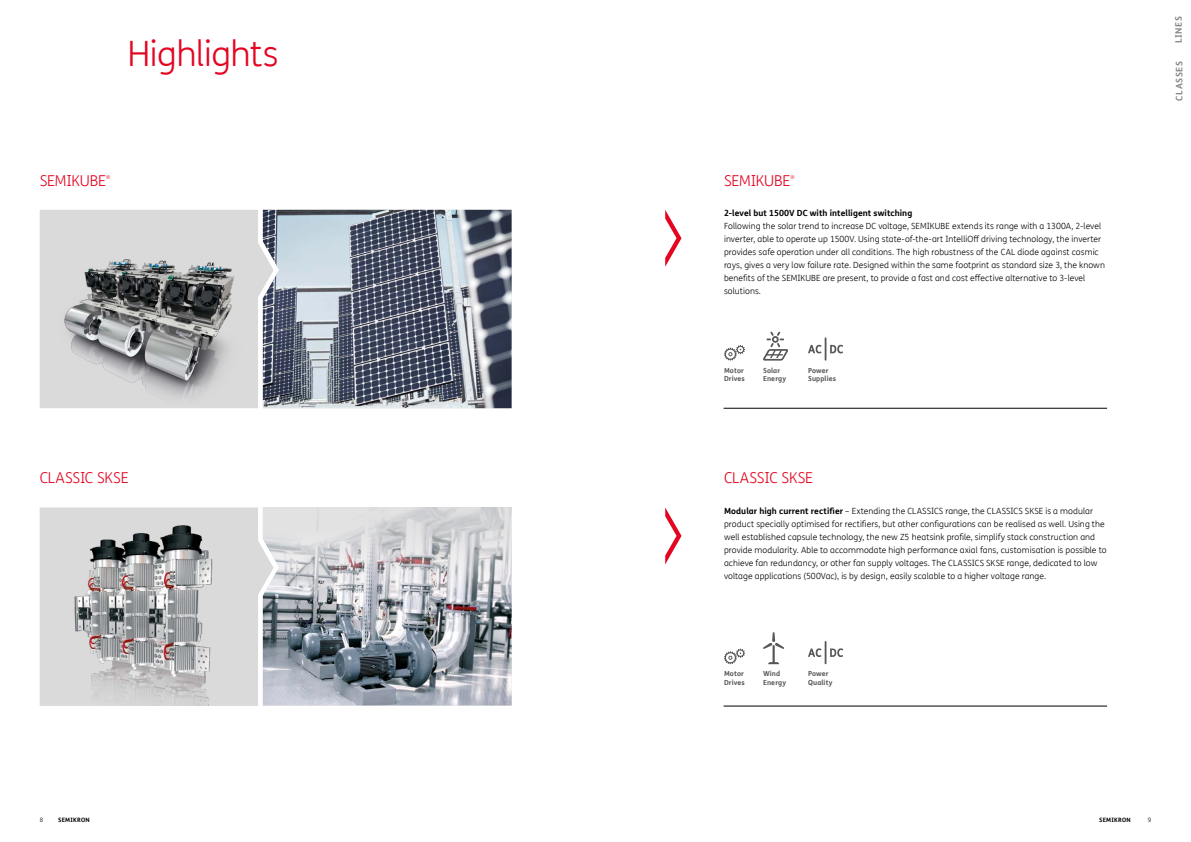
<style>
.page{position:relative;width:1191px;height:842px;background:#fff}
.page>*{position:absolute;margin:0;border:0;box-sizing:border-box;transform-origin:0 0}
.t1{font:300 35px "FS Me Pro";letter-spacing:-.015em;color:#e40521}
.t2{font:300 15px "FS Me Pro";letter-spacing:-.015em;color:#e40521}
.t3{font:700 9px "FS Me Pro";letter-spacing:.065em;color:#878787}
.t4{font:300 8.5px/13px "FS Me Pro";letter-spacing:.01em;color:#000}
.t5{font:700 8.5px "FS Me Pro";letter-spacing:.01em;color:#000}
.t6{font:700 7px "FS Me Pro";letter-spacing:.015em;color:#575756}
.t7{font:700 6px "FS Me Pro";letter-spacing:.04em;color:#000}
.t8{font:300 6px "FS Me Pro";color:#000}
.t9{font:300 5.2px "FS Me Pro";color:#e40521}
.s1{font-weight:700}
</style>
<div class="page">
<svg style="left:665px;top:210px;width:16px;height:57px"></svg>
<svg style="left:665px;top:507px;width:16px;height:57px"></svg>
<img style="left:274px;top:210px;width:237px;height:198px">
<svg style="left:40px;top:210px;width:234px;height:198px;background:#c2c4c7"></svg>
<img style="left:40px;top:240px;width:223px;height:167px">
<div style="left:40px;top:507px;width:234px;height:199px;background:#dadada"></div>
<img style="left:69px;top:523px;width:147px;height:183px">
<svg style="left:724px;top:648px;width:21px;height:16px"></svg>
<svg style="left:763px;top:632px;width:21px;height:32px"></svg>
<svg style="left:808px;top:641px;width:35px;height:23px"></svg>
<svg style="left:724px;top:345px;width:21px;height:16px"></svg>
<svg style="left:763px;top:332px;width:25px;height:29px"></svg>
<svg style="left:808px;top:337px;width:35px;height:24px"></svg>
<hr style="left:723px;top:408px;width:384px;height:1px;background:#000">
<hr style="left:723px;top:706px;width:384px;height:1px;background:#000">
<svg style="left:263px;top:507px;width:248px;height:198px;background:#abafb6"></svg>
<h1 class="t1" style="left:127px;top:30px;width:153px">Highlights</h1>
<h2 class="t2" style="left:40px;top:170px;width:68px">SEMIKUBE</h2>
<p class="t9" style="left:106px;top:173px;width:6px">®</p>
<h2 class="t2" style="left:40px;top:468px;width:91px">CLASSIC SKSE</h2>
<h2 class="t2" style="left:724px;top:170px;width:68px">SEMIKUBE</h2>
<p class="t9" style="left:790px;top:173px;width:6px">®</p>
<p class="t5" style="left:724px;top:207px;width:190px">2-level but 1500V DC with intelligent switching</p>
<p class="t4" style="left:724px;top:219px;width:382px">Following the solar trend to increase DC voltage, SEMIKUBE extends its range with a 1300A, 2-level inverter, able to operate up 1500V. Using state-of-the-art IntelliOff driving technology, the inverter provides safe operation under all conditions. The high robustness of the CAL diode against cosmic rays, gives a very low failure rate. Designed within the same footprint as standard size 3, the known benefits of the SEMIKUBE are present, to provide a fast and cost effective alternative to 3-level solutions.</p>
<p class="t6" style="left:724px;top:365px;width:21px">Motor</p>
<p class="t6" style="left:763px;top:365px;width:19px">Solar</p>
<p class="t6" style="left:808px;top:365px;width:22px">Power</p>
<p class="t6" style="left:724px;top:373px;width:22px">Drives</p>
<p class="t6" style="left:763px;top:373px;width:25px">Energy</p>
<p class="t6" style="left:808px;top:373px;width:30px">Supplies</p>
<h2 class="t2" style="left:724px;top:468px;width:91px">CLASSIC SKSE</h2>
<p class="t4" style="left:724px;top:504px;width:384px"><span class="s1">Modular high current rectifier</span> – Extending the CLASSICS range, the CLASSICS SKSE is a modular product specially optimised for rectifiers, but other configurations can be realised as well. Using the well established capsule technology, the new Z5 heatsink profile, simplify stack construction and provide modularity. Able to accommodate high performance axial fans, customisation is possible to achieve fan redundancy, or other fan supply voltages. The CLASSICS SKSE range, dedicated to low voltage applications (500Vac), is by design, easily scalable to a higher voltage range.</p>
<p class="t6" style="left:724px;top:668px;width:21px">Motor</p>
<p class="t6" style="left:763px;top:668px;width:19px">Wind</p>
<p class="t6" style="left:808px;top:668px;width:22px">Power</p>
<p class="t6" style="left:724px;top:677px;width:22px">Drives</p>
<p class="t6" style="left:763px;top:677px;width:25px">Energy</p>
<p class="t6" style="left:808px;top:677px;width:26px">Quality</p>
<p class="t3" style="left:1171px;top:43px;width:29px;rotate:-90deg">LINES</p>
<p class="t3" style="left:1172px;top:101px;width:41px;rotate:-90deg">CLASSES</p>
<p class="t8" style="left:40px;top:816px;width:5px">8</p>
<p class="t7" style="left:58px;top:815px;width:33px">SEMIKRON</p>
<p class="t7" style="left:1099px;top:815px;width:33px">SEMIKRON</p>
<p class="t8" style="left:1147px;top:816px;width:5px">9</p>
</div>
